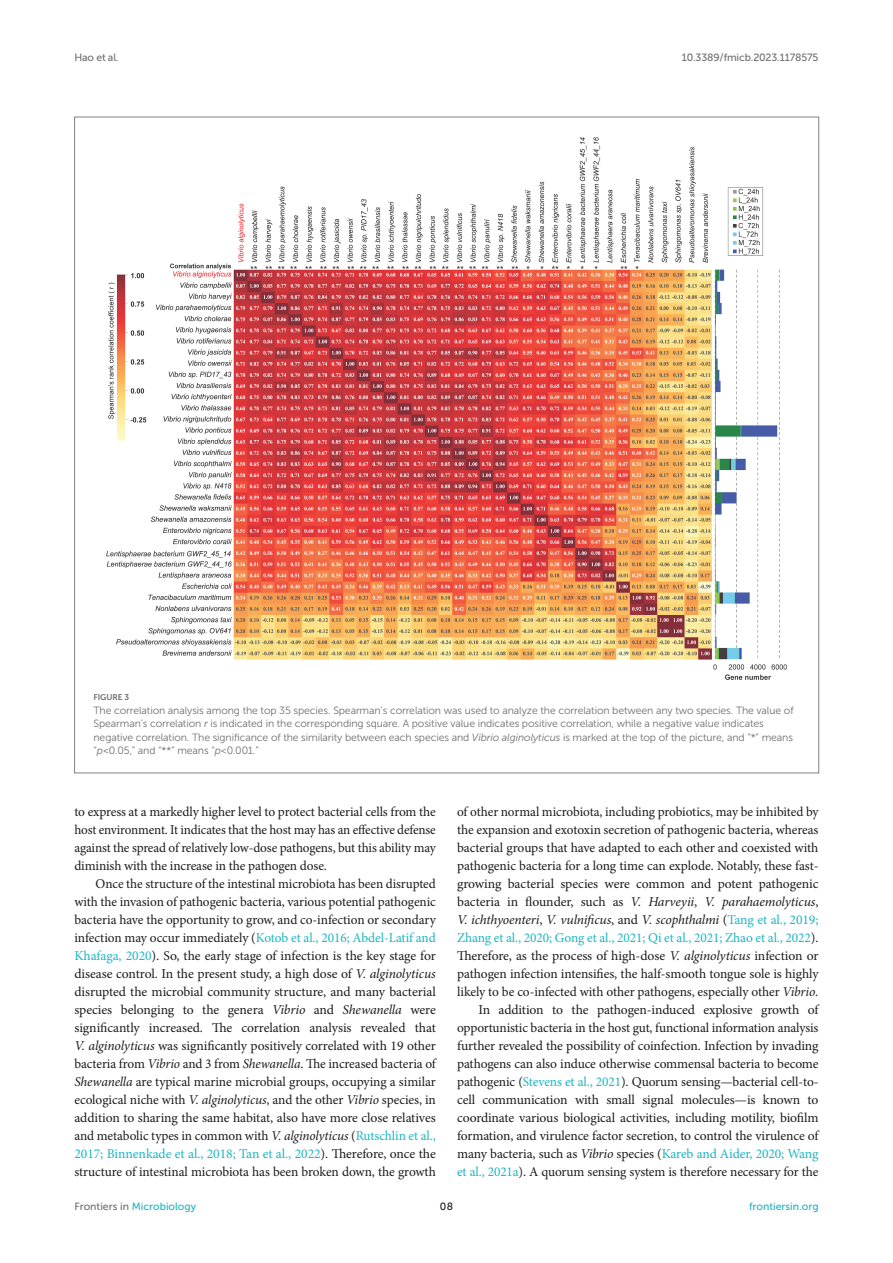
<style>
.page{position:relative;width:893px;height:1263px;background:#fff}
.page>*{position:absolute;margin:0;border:0;box-sizing:border-box;transform-origin:0 0}
.TEXT{font:13.5px/18px "Minion Pro";letter-spacing:-.01em;color:#1b1c1b;text-align:justify}
.TEXT_FLUSH{font:13.5px/18px "Minion Pro";letter-spacing:-.01em;color:#1b1c1b;text-align:justify}
.FIG_LEG{font:10.5px/13.5px "Museo Sans 300";letter-spacing:-.01em;color:#706f70}
.t1{font:10.5px "Museo Sans 500";color:#1db5c3}
.t2{font:10.5px "Museo Sans 500";letter-spacing:-.015em;color:#706f70}
.t3{font:10.5px "Museo Sans 500";color:#1b1c1b}
.FIG_HD{font:8.25px "Museo Sans 700";letter-spacing:-.01em;color:#706f70}
.s1{font-style:italic}
.s2{color:#1db5c3}
.s3{color:#706f70}
</style>
<div class="page">
<img style="left:106px;top:137px;width:681px;height:543px">
<p class="t2" style="left:74px;top:51px;width:46px">Hao et al.</p>
<p class="t2" style="left:682px;top:51px;width:138px">10.3389/fmicb.2023.1178575</p>
<p class="FIG_HD" style="left:94px;top:692px;width:37px">FIGURE 3</p>
<p class="FIG_LEG" style="left:94px;top:703px;width:702px">The correlation analysis among the top 35 species. Spearman’s correlation was used to analyze the correlation between any two species. The value of Spearman’s correlation <span class="s1">r</span> is indicated in the corresponding square. A positive value indicates positive correlation, while a negative value indicates negative correlation. The significance of the similarity between each species and <span class="s1">Vibrio alginolyticus</span> is marked at the top of the picture, and “*” means “<span class="s1">p</span> &lt; 0.05,” and “**” means “<span class="s1">p</span> &lt; 0.001.”</p>
<p class="TEXT_FLUSH" style="left:74px;top:803px;width:363px">to express at a markedly higher level to protect bacterial cells from the host environment. It indicates that the host may has an effective defense against the spread of relatively low-dose pathogens, but this ability may diminish with the increase in the pathogen dose.</p>
<p class="TEXT" style="left:74px;top:875px;width:363px;text-indent:21px">Once the structure of the intestinal microbiota has been disrupted with the invasion of pathogenic bacteria, various potential pathogenic bacteria have the opportunity to grow, and co-infection or secondary infection may occur immediately (<span class="s2">Kotob et al., 2016; Abdel-Latif and Khafaga, 2020</span>). So, the early stage of infection is the key stage for disease control. In the present study, a high dose of <span class="s1">V. alginolyticus </span>disrupted the microbial community structure, and many bacterial species belonging to the genera <span class="s1">Vibrio</span> and <span class="s1">Shewanella</span> were significantly increased. The correlation analysis revealed that <span class="s1">V. alginolyticus</span> was significantly positively correlated with 19 other bacteria from <span class="s1">Vibrio</span> and 3 from <span class="s1">Shewanella</span>. The increased bacteria of <span class="s1">Shewanella</span> are typical marine microbial groups, occupying a similar ecological niche with <span class="s1">V. alginolyticus</span>, and the other <span class="s1">Vibrio</span> species, in addition to sharing the same habitat, also have more close relatives and metabolic types in common with <span class="s1">V. alginolyticus</span> (<span class="s2">Rutschlin et al., 2017; Binnenkade et al., 2018; Tan et al., 2022</span>). Therefore, once the structure of intestinal microbiota has been broken down, the growth</p>
<p class="TEXT" style="left:457px;top:803px;width:363px">of other normal microbiota, including probiotics, may be inhibited by the expansion and exotoxin secretion of pathogenic bacteria, whereas bacterial groups that have adapted to each other and coexisted with pathogenic bacteria for a long time can explode. Notably, these fast&shy;growing bacterial species were common and potent pathogenic bacteria in flounder, such as <span class="s1">V. Harveyii</span>, <span class="s1">V. parahaemolyticus</span>, <span class="s1">V. ichthyoenteri</span>, <span class="s1">V. vulnificus</span>, and <span class="s1">V. scophthalmi</span> (<span class="s2">Tang et al., 2019; Zhang et al., 2020; Gong et al., 2021; Qi et al., 2021; Zhao et al., 2022</span>).<br>Therefore, as the process of high-dose <span class="s1">V. alginolyticus</span> infection or pathogen infection intensifies, the half-smooth tongue sole is highly likely to be co-infected with other pathogens, especially other <span class="s1">Vibrio</span>.</p>
<p class="TEXT" style="left:457px;top:1001px;width:363px;text-indent:21px">In addition to the pathogen-induced explosive growth of opportunistic bacteria in the host gut, functional information analysis further revealed the possibility of coinfection. Infection by invading pathogens can also induce otherwise commensal bacteria to become pathogenic (<span class="s2">Stevens et al., 2021</span>). Quorum sensing—bacterial cell-to&shy;cell communication with small signal molecules—is known to coordinate various biological activities, including motility, biofilm formation, and virulence factor secretion, to control the virulence of many bacteria, such as <span class="s1">Vibrio</span> species (<span class="s2">Kareb and Aider, 2020; Wang et al., 2021a</span>). A quorum sensing system is therefore necessary for the</p>
<p class="t1" style="left:74px;top:1200px;width:123px"><span class="s3">Frontiers in</span> Microbiology</p>
<p class="t3" style="left:440px;top:1200px;width:15px">08</p>
<p class="t1" style="left:749px;top:1200px;width:71px">frontiersin.org</p>
</div>
